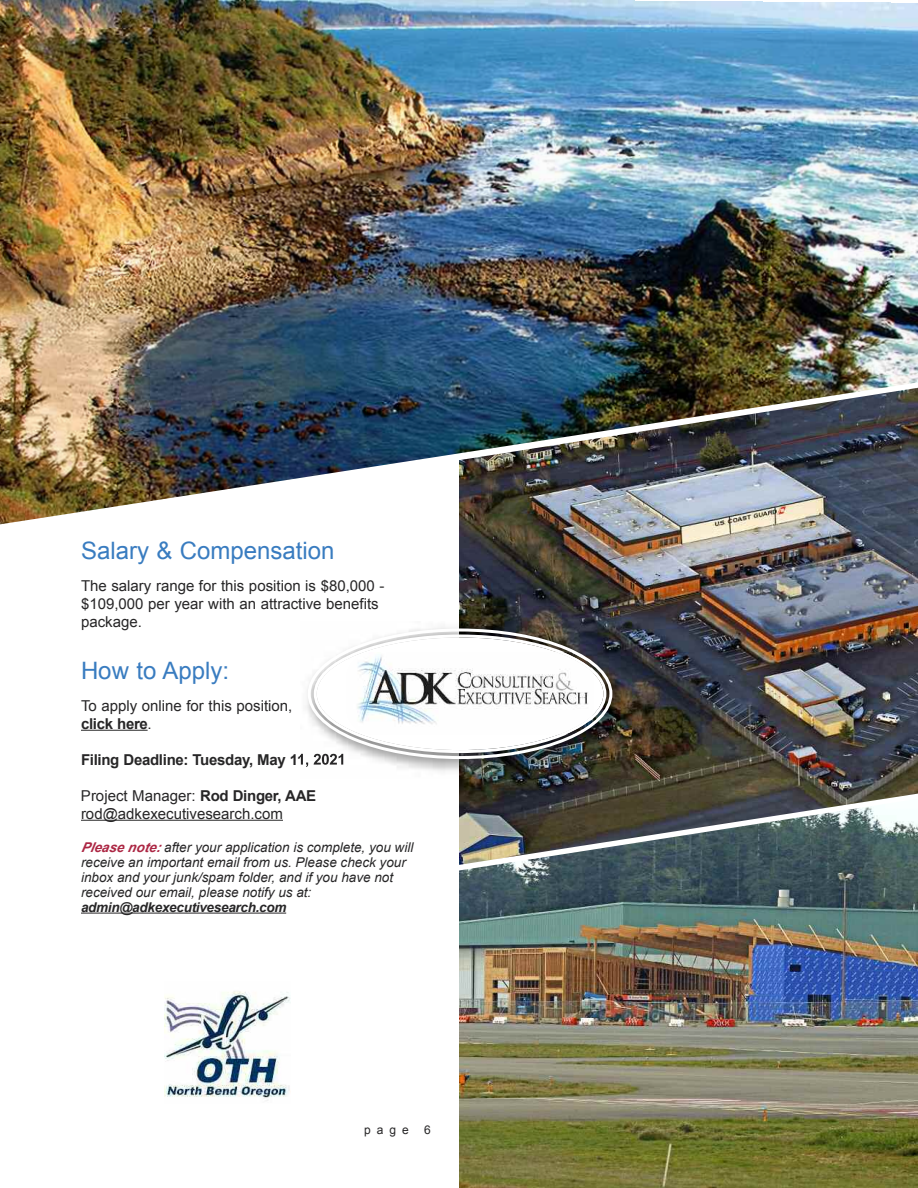
<style>
.page{position:relative;width:918px;height:1188px;background:#fff}
.page>*{position:absolute;margin:0;border:0;box-sizing:border-box;transform-origin:0 0}
.t1{font:24px "Arial";color:#397cc0}
.t2{font:15px/18px "Arial";color:#272627}
.t3{font:700 15px "Arial";letter-spacing:-.02em;color:#272627}
.t4{font:italic 13.5px/15px "Arial";color:#272627}
.t5{font:italic 700 13.5px "Arial";letter-spacing:-.02em;color:#272627}
.t6{font:12px "Arial";color:#272627}
.s1{font-weight:700}
.s2{font-weight:700;color:#ac2744}
</style>
<div class="page">
<img style="left:0;top:0;width:918px;height:525px">
<hr style="left:81px;top:730px;width:67px;height:1px;background:#272627">
<hr style="left:81px;top:820px;width:202px;height:1px;background:#272627">
<hr style="left:81px;top:913px;width:205px;height:1px;background:#272627">
<img style="left:459px;top:865px;width:459px;height:323px">
<img style="left:459px;top:388px;width:459px;height:477px">
<img style="left:301px;top:621px;width:331px;height:158px">
<svg style="left:306px;top:627px;width:308px;height:134px"></svg>
<img style="left:559px;top:715px;width:34px;height:19px">
<img style="left:556px;top:652px;width:37px;height:21px">
<img style="left:164px;top:991px;width:126px;height:110px">
<h1 class="t1" style="left:81px;top:537px;width:255px">Salary &amp; Compensation</h1>
<p class="t2" style="left:81px;top:576px;width:305px">The salary range for this position is $80,000 - $109,000 per year with an attractive benefits package.</p>
<h1 class="t1" style="left:81px;top:657px;width:150px">How to Apply:</h1>
<p class="t2" style="left:81px;top:696px;width:213px">To apply online for this position, <span class="s1">click here</span>.</p>
<p class="t3" style="left:81px;top:751px;width:266px">Filing Deadline: Tuesday, May 11, 2021</p>
<p class="t2" style="left:81px;top:786px;width:237px">Project Manager: <span class="s1">Rod Dinger, AAE </span>rod@adkexecutivesearch.com</p>
<p class="t4" style="left:81px;top:839px;width:334px"><span class="s2">Please note:</span> after your application is complete, you will receive an important email from us. Please check your inbox and your junk/spam folder, and if you have not received our email, please notify us at:</p>
<p class="t5" style="left:81px;top:899px;width:207px">admin@adkexecutivesearch.com</p>
<p class="t6" style="left:364px;top:1123px;width:46px">page</p>
<p class="t6" style="left:424px;top:1123px;width:8px">6</p>
</div>
